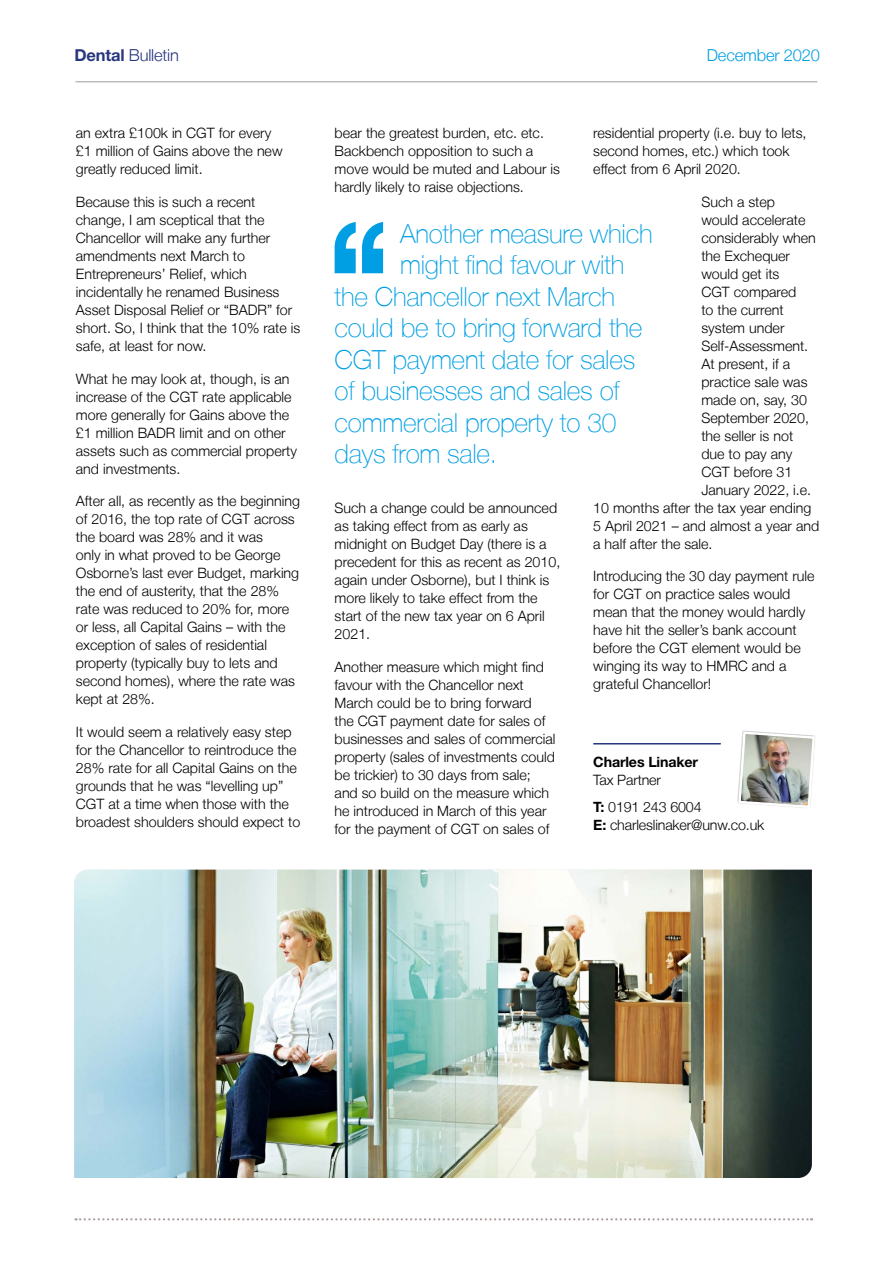
<style>
.page{position:relative;width:893px;height:1263px;background:#fff}
.page>*{position:absolute;margin:0;border:0;box-sizing:border-box;transform-origin:0 0}
.t1{font:100 26.25px "Helvetica Neue LT";letter-spacing:-.01em;color:#009fe3}
.t2{font:300 16.5px "Helvetica Neue LT";letter-spacing:-.01em;color:#28367f}
.t3{font:300 16.5px "Helvetica Neue LT";letter-spacing:-.01em;color:#009fe3}
.t4{font:300 14.25px/18px "Helvetica Neue LT";color:#000}
.t5{font:700 14.25px "Helvetica Neue LT Std";letter-spacing:-.01em;color:#000}
.s1{font-family:"Helvetica Neue LT Std";font-weight:700}
</style>
<div class="page">
<svg style="left:76px;top:1218px;width:736px;height:2px"></svg>
<hr style="left:76px;top:81px;width:741px;height:1px;background:#9d9d9c">
<img style="left:737px;top:730px;width:78px;height:78px">
<hr style="left:593px;top:743px;width:128px;height:1px;background:#28367f">
<svg style="left:334px;top:222px;width:49px;height:51px"></svg>
<img style="left:74px;top:870px;width:738px;height:308px">
<p class="t2" style="left:74px;top:46px;width:106px"><span class="s1">Dental</span> Bulletin</p>
<p class="t3" style="left:707px;top:46px;width:115px">December 2020</p>
<p class="t4" style="left:76px;top:123px;width:208px">an extra £100k in CGT for every £1 million of Gains above the new greatly reduced limit.</p>
<p class="t4" style="left:76px;top:192px;width:226px">Because this is such a recent change, I am sceptical that the<br>Chancellor will make any further amendments next March to<br>Entrepreneurs’ Relief, which incidentally he renamed Business<br>Asset Disposal Relief or “BADR” for short. So, I think that the 10% rate is safe, at least for now.</p>
<p class="t4" style="left:76px;top:369px;width:223px">What he may look at, though, is an increase of the CGT rate applicable more generally for Gains above the £1 million BADR limit and on other assets such as commercial property and investments.</p>
<p class="t4" style="left:76px;top:492px;width:226px">After all, as recently as the beginning of 2016, the top rate of CGT across the board was 28% and it was<br>only in what proved to be George<br>Osborne’s last ever Budget, marking the end of austerity, that the 28% rate was reduced to 20% for, more or less, all Capital Gains – with the exception of sales of residential property (typically buy to lets and second homes), where the rate was kept at 28%.</p>
<p class="t4" style="left:76px;top:723px;width:226px">It would seem a relatively easy step for the Chancellor to reintroduce the 28% rate for all Capital Gains on the grounds that he was “levelling up” CGT at a time when those with the broadest shoulders should expect to</p>
<p class="t4" style="left:593px;top:123px;width:215px">residential property (i.e. buy to lets, second homes, etc.) which took effect from 6 April 2020.</p>
<p class="t4" style="left:701px;top:192px;width:75px">Such a step</p>
<p class="t4" style="left:701px;top:210px;width:106px">would accelerate</p>
<p class="t4" style="left:701px;top:228px;width:116px">considerably when</p>
<p class="t4" style="left:701px;top:246px;width:90px">the Exchequer</p>
<p class="t4" style="left:701px;top:264px;width:80px">would get its</p>
<p class="t4" style="left:701px;top:282px;width:97px">CGT compared</p>
<p class="t4" style="left:701px;top:300px;width:84px">to the current</p>
<p class="t4" style="left:701px;top:318px;width:85px">system under</p>
<p class="t4" style="left:701px;top:336px;width:108px">Self-Assessment.</p>
<p class="t4" style="left:701px;top:354px;width:90px">At present, if a</p>
<p class="t4" style="left:701px;top:372px;width:108px">practice sale was</p>
<p class="t4" style="left:701px;top:390px;width:107px">made on, say, 30</p>
<p class="t4" style="left:701px;top:408px;width:109px">September 2020,</p>
<p class="t4" style="left:701px;top:426px;width:93px">the seller is not</p>
<p class="t4" style="left:701px;top:444px;width:93px">due to pay any</p>
<p class="t4" style="left:701px;top:462px;width:93px">CGT before 31</p>
<p class="t4" style="left:701px;top:480px;width:111px">January 2022, i.e.</p>
<p class="t4" style="left:593px;top:498px;width:220px">10 months after the tax year ending</p>
<p class="t4" style="left:593px;top:516px;width:227px">5 April 2021 – and almost a year and</p>
<p class="t4" style="left:593px;top:534px;width:121px">a half after the sale.</p>
<p class="t4" style="left:593px;top:567px;width:223px">Introducing the 30 day payment rule for CGT on practice sales would mean that the money would hardly have hit the seller’s bank account before the CGT element would be winging its way to HMRC and a grateful Chancellor!</p>
<p class="t4" style="left:335px;top:123px;width:227px">bear the greatest burden, etc. etc.<br>Backbench opposition to such a move would be muted and Labour is hardly likely to raise objections.</p>
<h1 class="t1" style="left:400px;top:218px;width:254px">Another measure which</h1>
<h1 class="t1" style="left:400px;top:250px;width:226px">might find favour with</h1>
<h1 class="t1" style="left:335px;top:281px;width:282px">the Chancellor next March</h1>
<h1 class="t1" style="left:335px;top:313px;width:309px">could be to bring forward the</h1>
<h1 class="t1" style="left:335px;top:344px;width:302px">CGT payment date for sales</h1>
<h1 class="t1" style="left:335px;top:376px;width:287px">of businesses and sales of</h1>
<h1 class="t1" style="left:335px;top:407px;width:283px">commercial property to 30</h1>
<h1 class="t1" style="left:335px;top:439px;width:164px">days from sale.</h1>
<p class="t4" style="left:335px;top:498px;width:227px">Such a change could be announced as taking effect from as early as midnight on Budget Day (there is a precedent for this as recent as 2010, again under Osborne), but I think is more likely to take effect from the start of the new tax year on 6 April<br>2021.</p>
<p class="t4" style="left:335px;top:657px;width:222px">Another measure which might find favour with the Chancellor next March could be to bring forward<br>the CGT payment date for sales of businesses and sales of commercial property (sales of investments could be trickier) to 30 days from sale; and so build on the measure which he introduced in March of this year for the payment of CGT on sales of</p>
<p class="t5" style="left:593px;top:753px;width:106px">Charles Linaker</p>
<p class="t4" style="left:593px;top:767px;width:110px;line-height:26.5px">Tax Partner<br><span class="s1">T:</span> 0191 243 6004</p>
<p class="t4" style="left:593px;top:815px;width:173px"><span class="s1">E:</span> charleslinaker@unw.co.uk</p>
</div>
